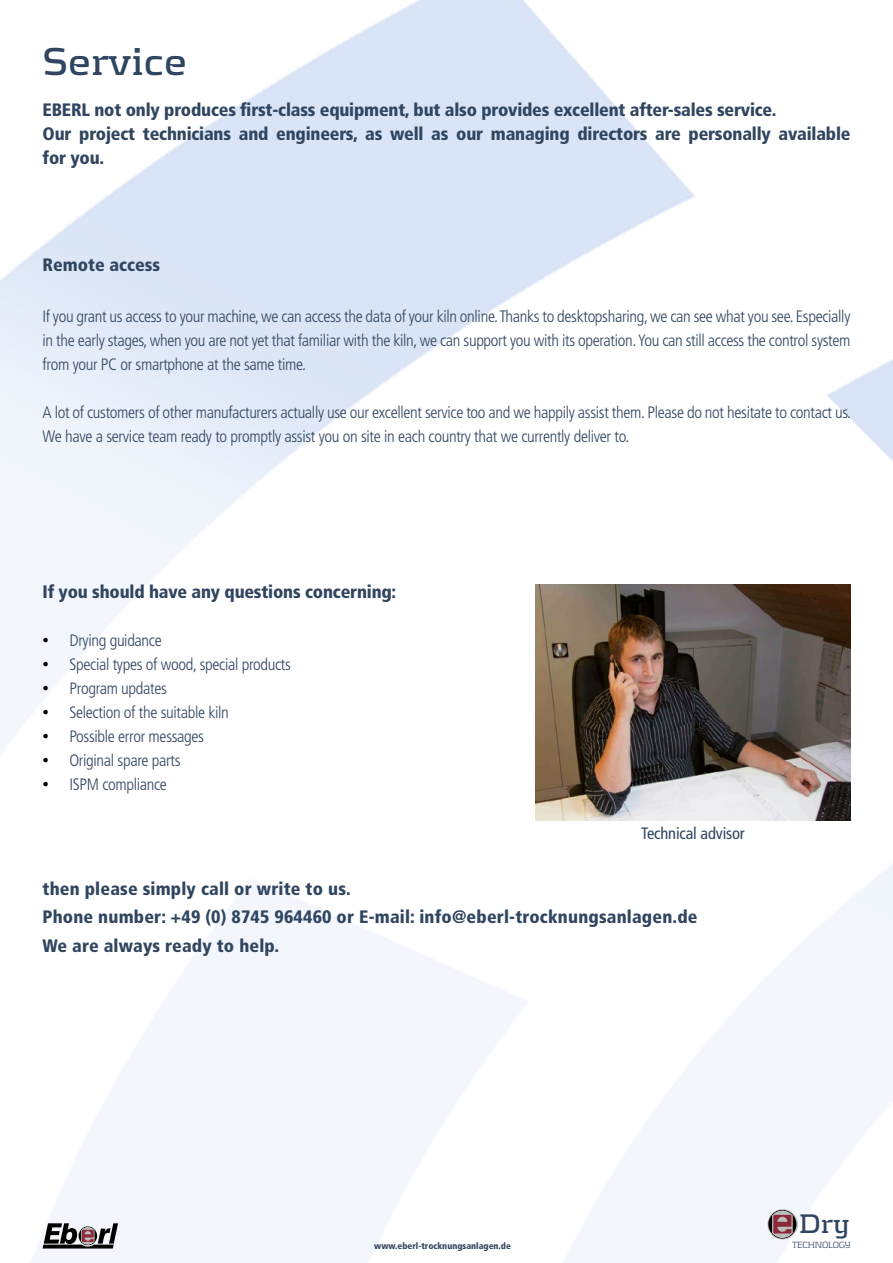
<style>
.page{position:relative;width:893px;height:1263px;background:#fff}
.page>*{position:absolute;margin:0;border:0;box-sizing:border-box;transform-origin:0 0}
.t1{font:700 40.5px "Kontrapunkt";color:#30455f}
.t2{font:700 28.05px "Kontrapunkt";color:#30455f}
.t3{font:900 condensed 18px/24px "Frutiger";letter-spacing:-.01em;color:#30455f}
.t4{font:900 condensed 18px/28.5px "Frutiger";letter-spacing:.01em;color:#30455f}
.t5{font:300 condensed 16.5px/24px "Frutiger";letter-spacing:-.02em;color:#30455f;text-align:justify}
.t6{font:condensed 16.5px "Frutiger";letter-spacing:-.01em;color:#30455f}
.t7{font:300 9.3px "Kontrapunkt";letter-spacing:-.035em;color:#30455f}
.t8{font:900 condensed 9px "Frutiger";color:#30455f}
.s1{font-family:"Times New Roman";font-weight:400;font-stretch:normal;font-size:18px;color:#000}
</style>
<div class="page">
<img style="left:0;top:0;width:893px;height:1263px">
<img style="left:535px;top:584px;width:315px;height:236px">
<svg style="left:767px;top:1209px;width:31px;height:30px"></svg>
<svg style="left:768px;top:1210px;width:28px;height:28px"></svg>
<svg style="left:43px;top:1223px;width:75px;height:25px"></svg>
<h1 class="t1" style="left:42px;top:38px;width:147px">Service</h1>
<p class="t3" style="left:43px;top:98px;width:809px">EBERL not only produces first-class equipment, but also provides excellent after-sales service.<br>Our project technicians and engineers, as well as our managing directors are personally available for you.</p>
<p class="t3" style="left:43px;top:253px;width:119px">Remote access</p>
<p class="t5" style="left:43px;top:305px;width:809px">If you grant us access to your machine, we can access the data of your kiln online. Thanks to desktopsharing, we can see what you see. Especially in the early stages, when you are not yet that familiar with the kiln, we can support you with its operation. You can still access the control system from your PC or smartphone at the same time.</p>
<p class="t5" style="left:43px;top:401px;width:810px">A lot of customers of other manufacturers actually use our excellent service too and we happily assist them. Please do not hesitate to contact us.<br>We have a service team ready to promptly assist you on site in each country that we currently deliver to.</p>
<p class="t3" style="left:43px;top:579px;width:355px">If you should have any questions concerning:</p>
<p class="t5" style="left:43px;top:628px;width:121px"><span class="s1">•</span> Drying guidance</p>
<p class="t5" style="left:43px;top:652px;width:250px"><span class="s1">•</span> Special types of wood, special products</p>
<p class="t5" style="left:43px;top:676px;width:126px"><span class="s1">•</span> Program updates</p>
<p class="t5" style="left:43px;top:700px;width:188px"><span class="s1">•</span> Selection of the suitable kiln</p>
<p class="t5" style="left:43px;top:724px;width:163px"><span class="s1">•</span> Possible error messages</p>
<p class="t5" style="left:43px;top:748px;width:140px"><span class="s1">•</span> Original spare parts</p>
<p class="t5" style="left:43px;top:772px;width:126px"><span class="s1">•</span> ISPM compliance</p>
<p class="t6" style="left:641px;top:824px;width:105px">Technical advisor</p>
<p class="t4" style="left:43px;top:874px;width:656px">then please simply call or write to us.<br>Phone number: +49 (0) 8745 964460 or E-mail: info@eberl-trocknungsanlagen.de<br>We are always ready to help.</p>
<h2 class="t2" style="left:799px;top:1207px;width:52px">Dry</h2>
<p class="t8" style="left:374px;top:1240px;width:138px">www.eberl-trocknungsanlagen.de</p>
<p class="t7" style="left:792px;top:1239px;width:60px">TECHNOLOGY</p>
</div>
